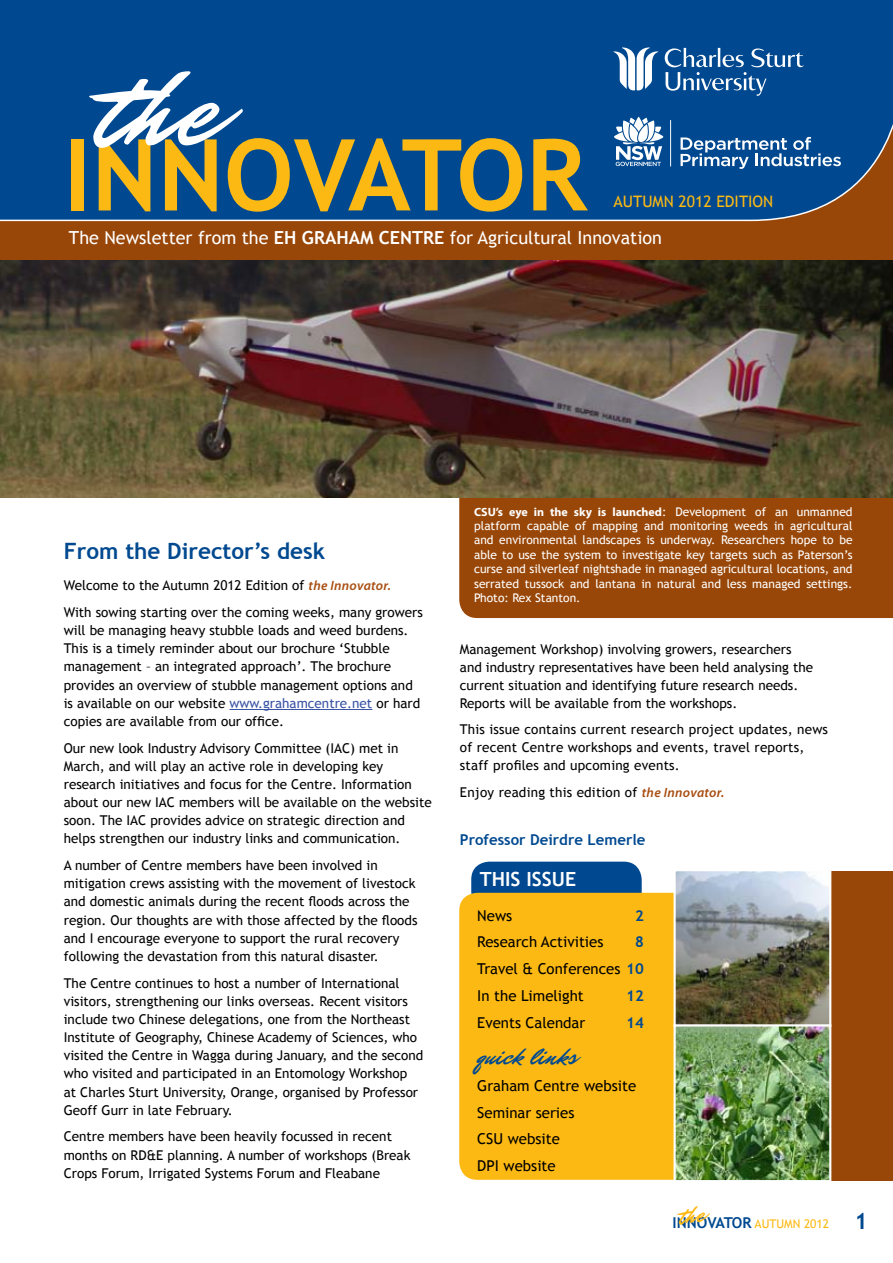
<style>
.page{position:relative;width:893px;height:1263px;background:#fff}
.page>*{position:absolute;margin:0;border:0;box-sizing:border-box;transform-origin:0 0}
.GC_Body_text{font:114.75px "Mr Dafoe";color:#fff}
.GC_Body_text-2{font:700 99.3px "Trebuchet MS";color:#fdb913}
.GC_Body_text-3{font:25.5px "Mr Dafoe";color:#004990}
.GC_Body_text-4{font:700 22.5px "Trebuchet MS";color:#004990}
.GC_Body_text-5{font:700 19.5px "Trebuchet MS";color:#fff}
.GC_Body_text-6{font:18px "Trebuchet MS";color:#fff}
.GC_Body_text-7{font:15.75px "Trebuchet MS";color:#fdb913}
.Contents{font:15px "Trebuchet MS";color:#000}
.GC_Body_text-8{font:700 15px "Trebuchet MS";color:#004990}
.Contents-2{font:700 15px "Trebuchet MS";color:#004990}
.GC_Body_text-9{font:13.5px/18.1px "Trebuchet MS";color:#000}
.GC_Captions{font:12px/14.4px "Trebuchet MS";color:#fff;text-align:justify}
.GC_Body_text-10{font:12px "Trebuchet MS";color:#fdb913}
.s1{font-weight:700}
.s2{font-family:"Myriad Pro";font-weight:600;font-style:italic;color:#a84d10}
.s3{color:#3953a4}
.s4{font-family:"Myriad Pro";font-weight:700}
.s5{font-weight:700;color:#004990}
</style>
<div class="page">
<div style="left:471px;top:862px;width:171px;height:47px;background:#004990;border-radius:18px"></div>
<div style="left:459px;top:498px;width:434px;height:120px;background:#994708"></div>
<div style="left:778px;top:871px;width:115px;height:309px;background:#994708"></div>
<div style="left:459px;top:893px;width:349px;height:287px;background:#fdb913;border-radius:18px"></div>
<div style="left:0;top:0;width:893px;height:260px;background:#994708"></div>
<hr style="left:229px;top:709px;width:143px;height:1px;background:#3953a4">
<div style="left:0;top:0;width:893px;height:222px;background:#004990"></div>
<img style="left:677px;top:872px;width:151px;height:152px">
<div style="left:674px;top:869px;width:157px;height:158px;border:2px solid #fff"></div>
<img style="left:677px;top:1027px;width:151px;height:152px">
<div style="left:674px;top:1024px;width:157px;height:158px;border:2px solid #fff"></div>
<svg style="left:665px;top:48px;width:139px;height:48px;background:#2c68a3"></svg>
<svg style="left:614px;top:47px;width:44px;height:43px;background:#88aacb"></svg>
<svg style="left:614px;top:117px;width:49px;height:49px;background:#7ea3c6"></svg>
<hr style="left:670px;top:120px;width:1px;height:47px;background:#fff">
<svg style="left:681px;top:137px;width:160px;height:32px;background:#4378ad"></svg>
<img style="left:0;top:260px;width:893px;height:238px">
<p class="GC_Body_text" style="left:93px;top:31px;width:126px">the</p>
<p class="GC_Body_text-2" style="left:64px;top:113px;width:524px">INNOVATOR</p>
<p class="GC_Body_text-7" style="left:614px;top:192px;width:161px">AUTUMN 2012 EDITION</p>
<p class="GC_Body_text-6" style="left:69px;top:227px;width:595px">The Newsletter from the <span class="s1">EH GRAHAM CENTRE</span> for Agricultural Innovation</p>
<p class="GC_Body_text-4" style="left:64px;top:537px;width:263px">From the Director’s desk</p>
<p class="GC_Body_text-9" style="left:64px;top:577px;width:329px">Welcome to the Autumn 2012 Edition of <span class="s2">the Innovator.</span></p>
<p class="GC_Body_text-9" style="left:64px;top:603px;width:361px">With sowing starting over the coming weeks, many growers will be managing heavy stubble loads and weed burdens.<br>This is a timely reminder about our brochure ‘Stubble management – an integrated approach’. The brochure provides an overview of stubble management options and is available on our website <span class="s3">www.grahamcentre.net</span> or hard copies are available from our office.</p>
<p class="GC_Body_text-9" style="left:64px;top:739px;width:369px">Our new look Industry Advisory Committee (IAC) met in March, and will play an active role in developing key research initiatives and focus for the Centre. Information about our new IAC members will be available on the website soon. The IAC provides advice on strategic direction and helps strengthen our industry links and communication.</p>
<p class="GC_Body_text-9" style="left:64px;top:856px;width:355px">A number of Centre members have been involved in mitigation crews assisting with the movement of livestock and domestic animals during the recent floods across the region. Our thoughts are with those affected by the floods and I encourage everyone to support the rural recovery following the devastation from this natural disaster.</p>
<p class="GC_Body_text-9" style="left:64px;top:974px;width:361px">The Centre continues to host a number of International visitors, strengthening our links overseas. Recent visitors include two Chinese delegations, one from the Northeast Institute of Geography, Chinese Academy of Sciences, who visited the Centre in Wagga during January, and the second who visited and participated in an Entomology Workshop<br>at Charles Sturt University, Orange, organised by Professor Geoff Gurr in late February.</p>
<p class="GC_Body_text-9" style="left:64px;top:1128px;width:348px">Centre members have been heavily focussed in recent months on RD&amp;E planning. A number of workshops (Break<br>Crops Forum, Irrigated Systems Forum and Fleabane</p>
<p class="GC_Captions" style="left:474px;top:504px;width:380px"><span class="s4">CSU’s eye in the sky is launched</span>: Development of an unmanned platform capable of mapping and monitoring weeds in agricultural and environmental landscapes is underway. Researchers hope to be able to use the system to investigate key targets such as Paterson’s curse and silverleaf nightshade in managed agricultural locations, and serrated tussock and lantana in natural and less managed settings.<br>Photo: Rex Stanton.</p>
<p class="GC_Body_text-9" style="left:460px;top:640px;width:355px">Management Workshop) involving growers, researchers and industry representatives have been held analysing the current situation and identifying future research needs.<br>Reports will be available from the workshops.</p>
<p class="GC_Body_text-9" style="left:460px;top:721px;width:370px">This issue contains current research project updates, news of recent Centre workshops and events, travel reports, staff profiles and upcoming events.</p>
<p class="GC_Body_text-9" style="left:460px;top:783px;width:266px">Enjoy reading this edition of <span class="s2">the Innovator.</span></p>
<p class="GC_Body_text-8" style="left:460px;top:830px;width:187px">Professor Deirdre Lemerle</p>
<p class="GC_Body_text-5" style="left:480px;top:867px;width:98px">THIS ISSUE</p>
<p class="Contents" style="left:477px;top:906px;width:36px">News</p>
<p class="Contents-2" style="left:635px;top:906px;width:10px">2</p>
<p class="Contents" style="left:477px;top:933px;width:128px">Research Activities</p>
<p class="Contents-2" style="left:635px;top:933px;width:10px">8</p>
<p class="Contents" style="left:477px;top:960px;width:168px">Travel &amp; Conferences <span class="s5">10</span></p>
<p class="Contents" style="left:477px;top:987px;width:108px">In the Limelight</p>
<p class="Contents-2" style="left:626px;top:986px;width:19px">12</p>
<p class="Contents" style="left:477px;top:1013px;width:109px">Events Calendar</p>
<p class="Contents-2" style="left:626px;top:1013px;width:19px">14</p>
<p class="GC_Body_text-3" style="left:477px;top:1039px;width:101px">quick links</p>
<p class="Contents" style="left:477px;top:1077px;width:160px">Graham Centre website</p>
<p class="Contents" style="left:477px;top:1103px;width:99px">Seminar series</p>
<p class="Contents" style="left:477px;top:1130px;width:84px">CSU website</p>
<p class="Contents" style="left:477px;top:1157px;width:80px">DPI website</p>
<p class="GC_Body_text-8" style="left:673px;top:1213px;width:81px">INNOVATOR</p>
<p class="GC_Body_text-10" style="left:755px;top:1216px;width:76px">AUTUMN 2012</p>
<p class="GC_Body_text-4" style="left:854px;top:1207px;width:15px">1</p>
</div>
